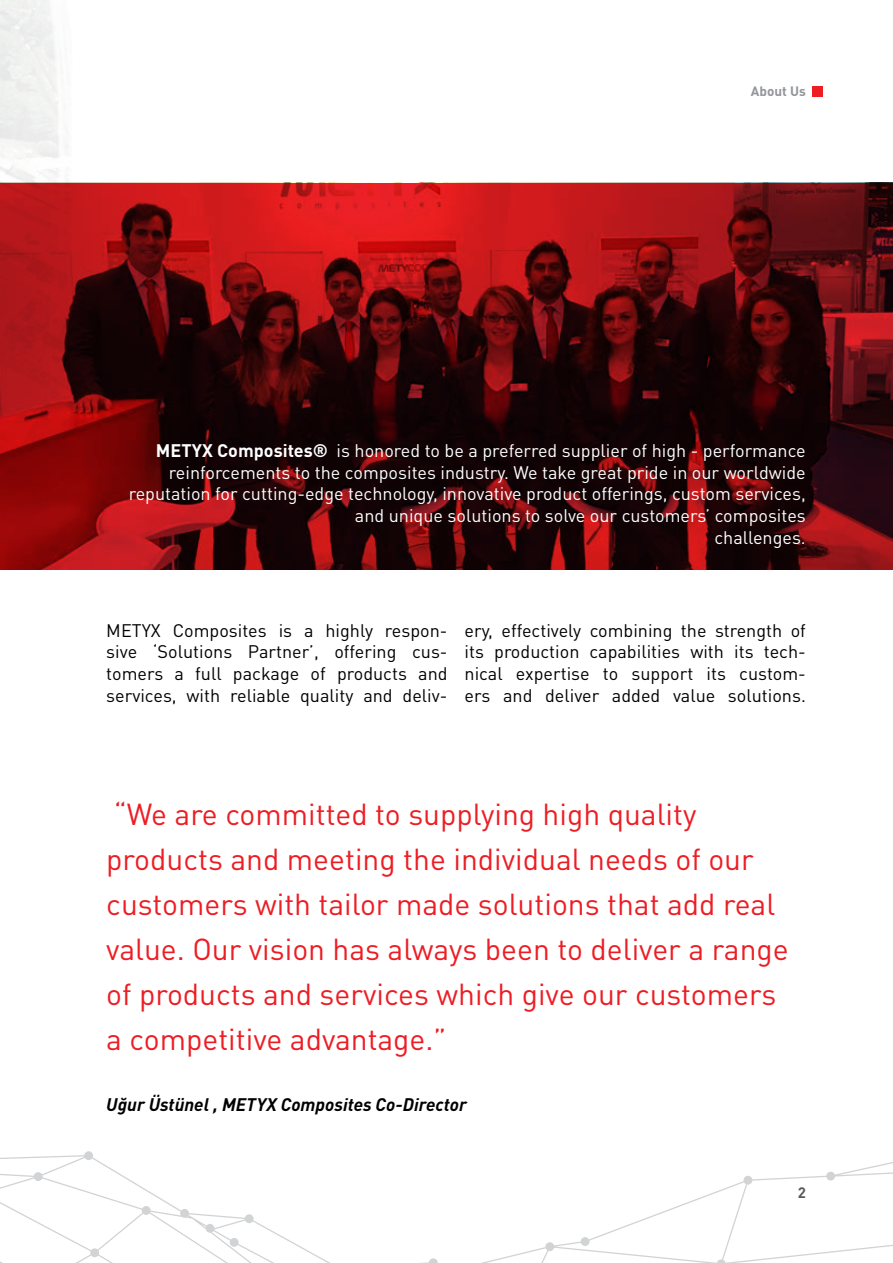
<style>
.page{position:relative;width:893px;height:1263px;background:#fff}
.page>*{position:absolute;margin:0;border:0;box-sizing:border-box;transform-origin:0 0}
.t1{font:30px/45px "DIN Pro";color:#ed1d24}
.t2{font:18px/21.6px "DIN Pro";color:#000;text-align:justify}
.t3{font:18px/21.6px "DIN Pro";color:#fff;text-align:right}
.t4{font:italic 700 18px "DIN Pro";color:#000}
.t5{font:700 15px "DIN Pro";color:#58595b}
.t6{font:700 13.5px "DIN Pro";color:#939598}
.s1{font-weight:700}
</style>
<div class="page">
<img style="left:0;top:0;width:757px;height:183px">
<div style="left:812px;top:86px;width:11px;height:10px;background:#ed1d24"></div>
<svg style="left:0;top:183px;width:893px;height:387px;background:#5d0b0d"></svg>
<svg style="left:0;top:1151px;width:893px;height:112px"></svg>
<p class="t6" style="left:751px;top:80px;width:56px">About Us</p>
<p class="t3" style="left:129px;top:439px;width:678px"><span class="s1">METYX Composites®</span> is honored to be a preferred supplier of high - performance reinforcements to the composites industry. We take great pride in our worldwide reputation for cutting-edge technology, innovative product offerings, custom services, and unique solutions to solve our customers’ composites<br>challenges.</p>
<p class="t2" style="left:106px;top:619px;width:343px">METYX Composites is a highly respon&shy;sive ‘Solutions Partner’, offering cus&shy;tomers a full package of products and services, with reliable quality and deliv-</p>
<p class="t2" style="left:465px;top:619px;width:343px">ery, effectively combining the strength of its production capabilities with its tech&shy;nical expertise to support its custom&shy;ers and deliver added value solutions.</p>
<p class="t1" style="left:106px;top:791px;width:684px">“We are committed to supplying high quality products and meeting the individual needs of our customers with tailor made solutions that add real value. Our vision has always been to deliver a range of products and services which give our customers a competitive advantage.”</p>
<p class="t4" style="left:106px;top:1090px;width:362px">Uğur Üstünel , METYX Composites Co-Director</p>
<p class="t5" style="left:798px;top:1180px;width:10px">2</p>
</div>
